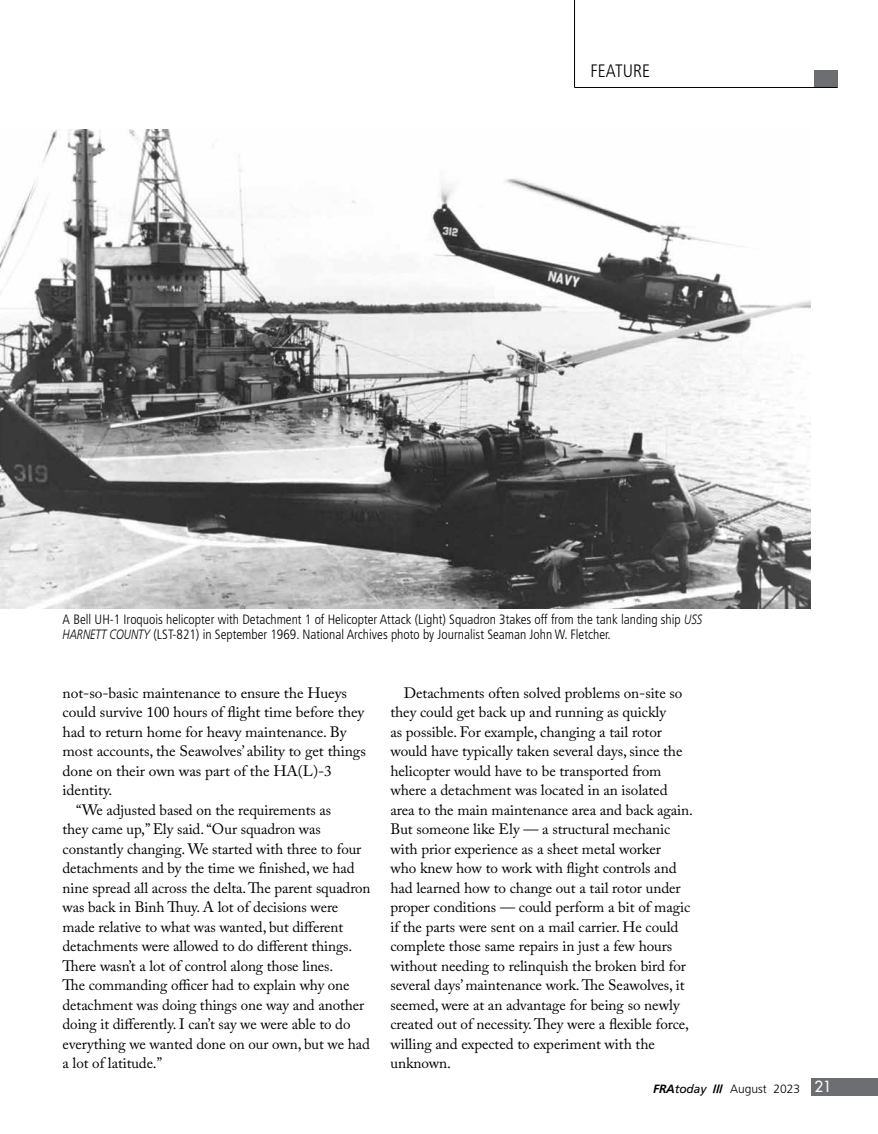
<style>
.page{position:relative;width:878px;height:1134px;background:#fff}
.page>*{position:absolute;margin:0;border:0;box-sizing:border-box;transform-origin:0 0}
.t1{font:300 condensed 18px "Frutiger LT Pro";color:#000}
.t2{font:15px/19.5px "Adobe Caslon Pro";letter-spacing:-.005em;color:#000}
.t3{font:300 condensed 13.5px/15px "Frutiger LT Pro";color:#000}
.t4{font:300 12px "Frutiger LT Pro";color:#000}
.s1{font-style:italic;font-stretch:normal}
.s2{font-weight:700;font-style:italic}
.s3{font-weight:400;font-style:italic}
.s4{font-weight:900}
.s5{font-family:"Futura LT Pro";font-weight:500;font-size:15px;color:#fff}
</style>
<div class="page">
<hr style="left:574px;top:0;width:1px;height:87px;background:#000">
<div style="left:813px;top:70px;width:24px;height:17px;background:#6d6e71"></div>
<hr style="left:574px;top:87px;width:263px;height:1px;background:#000">
<div style="left:811px;top:1078px;width:67px;height:17px;background:#6d6e71"></div>
<img style="left:0;top:129px;width:810px;height:480px">
<p class="t1" style="left:590px;top:60px;width:61px">FEATURE</p>
<p class="t3" style="left:63px;top:612px;width:641px">A Bell UH-1 Iroquois helicopter with Detachment 1 of Helicopter Attack (Light) Squadron 3takes off from the tank landing ship <span class="s1">USS<br>HARNETT COUNTY</span> (LST-821) in September 1969. National Archives photo by Journalist Seaman John W. Fletcher.</p>
<p class="t2" style="left:63px;top:683px;width:286px">not-so-basic maintenance to ensure the Hueys</p>
<p class="t2" style="left:63px;top:702px;width:303px">could survive 100 hours of flight time before they</p>
<p class="t2" style="left:63px;top:722px;width:285px">had to return home for heavy maintenance. By</p>
<p class="t2" style="left:63px;top:741px;width:305px">most accounts, the Seawolves’ ability to get things</p>
<p class="t2" style="left:63px;top:761px;width:271px">done on their own was part of the HA(L)-3</p>
<p class="t2" style="left:63px;top:780px;width:51px">identity.</p>
<p class="t2" style="left:76px;top:800px;width:256px">“We adjusted based on the requirements as</p>
<p class="t2" style="left:63px;top:819px;width:260px">they came up,” Ely said. “Our squadron was</p>
<p class="t2" style="left:63px;top:839px;width:300px">constantly changing. We started with three to four</p>
<p class="t2" style="left:63px;top:858px;width:293px">detachments and by the time we finished, we had</p>
<p class="t2" style="left:63px;top:878px;width:309px">nine spread all across the delta. The parent squadron</p>
<p class="t2" style="left:63px;top:897px;width:277px">was back in Binh Thuy. A lot of decisions were</p>
<p class="t2" style="left:63px;top:917px;width:282px">made relative to what was wanted, but different</p>
<p class="t2" style="left:63px;top:936px;width:291px">detachments were allowed to do different things.</p>
<p class="t2" style="left:63px;top:956px;width:272px">There wasn’t a lot of control along those lines.</p>
<p class="t2" style="left:63px;top:975px;width:288px">The commanding officer had to explain why one</p>
<p class="t2" style="left:63px;top:995px;width:303px">detachment was doing things one way and another</p>
<p class="t2" style="left:63px;top:1014px;width:289px">doing it differently. I can’t say we were able to do</p>
<p class="t2" style="left:63px;top:1034px;width:309px">everything we wanted done on our own, but we had</p>
<p class="t2" style="left:63px;top:1053px;width:101px">a lot of latitude.”</p>
<p class="t2" style="left:390px;top:683px;width:304px;text-indent:13px">Detachments often solved problems on-site so they could get back up and running as quickly<br>as possible. For example, changing a tail rotor would have typically taken several days, since the helicopter would have to be transported from where a detachment was located in an isolated area to the main maintenance area and back again.<br>But someone like Ely — a structural mechanic with prior experience as a sheet metal worker<br>who knew how to work with flight controls and had learned how to change out a tail rotor under proper conditions — could perform a bit of magic if the parts were sent on a mail carrier. He could complete those same repairs in just a few hours without needing to relinquish the broken bird for several days’ maintenance work. The Seawolves, it seemed, were at an advantage for being so newly created out of necessity. They were a flexible force, willing and expected to experiment with the unknown.</p>
<p class="t4" style="left:653px;top:1082px;width:180px"><span class="s2">FRA</span><span class="s3">today</span> <span class="s4">///</span> August 2023 <span class="s5">21</span></p>
</div>
